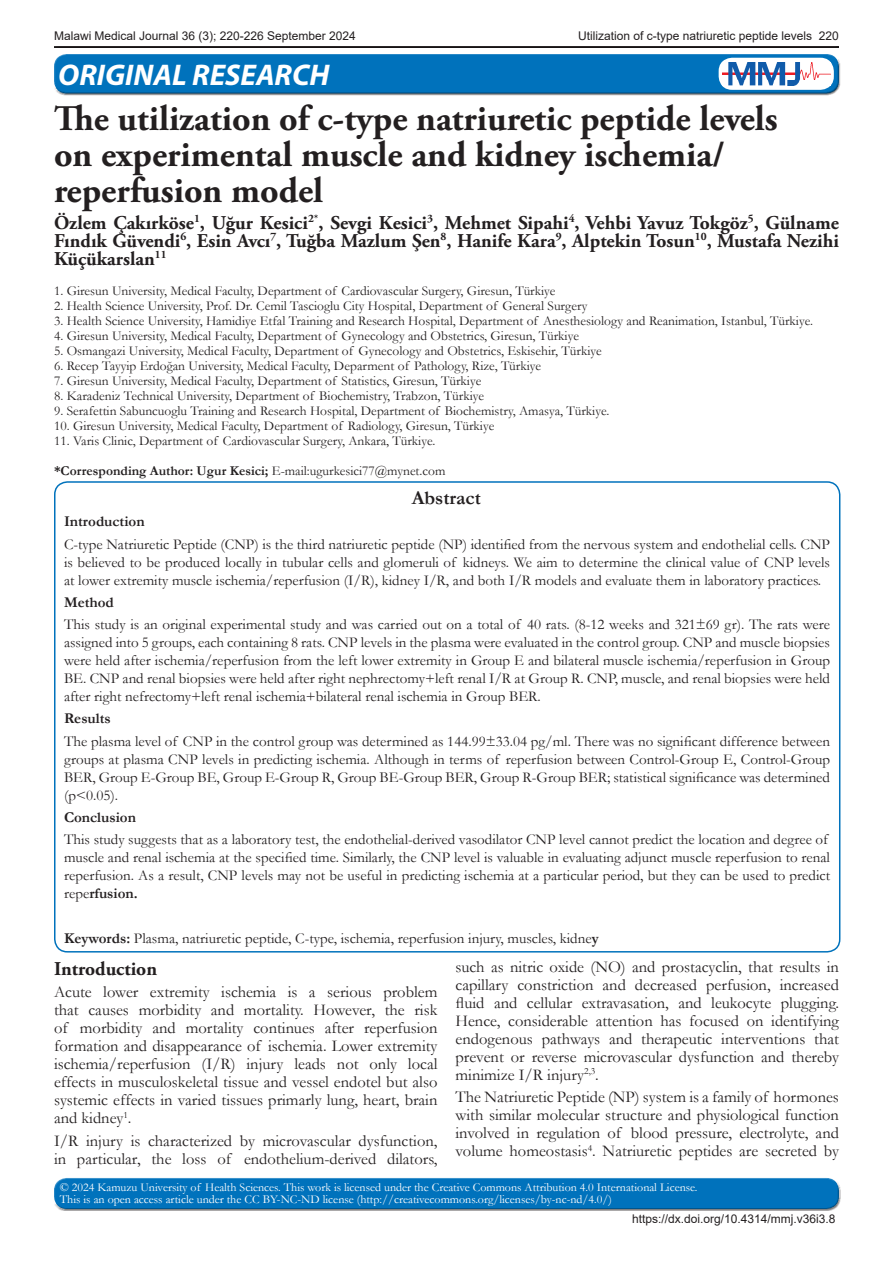
<style>
.page{position:relative;width:893px;height:1263px;background:#fff}
.page>*{position:absolute;margin:0;border:0;box-sizing:border-box;transform-origin:0 0}
.t1{font:700 36px/36px "Adobe Garamond Pro";color:#231f20}
.t2{font:italic 700 30px "Myriad Pro";color:#fff}
.MMJ_Author_Name{font:700 19.5px/18px "Adobe Garamond Pro";color:#231f20;text-align:justify}
.MMJ_Heading_1{font:700 19.5px "Adobe Garamond Pro";color:#231f20}
.MMJ_Main_Abstract_He{font:700 19.5px "Garamond";color:#231f20}
.MMJ_Body_Text{font:16.5px/18px "Garamond";color:#231f20;text-align:justify}
.MMJ_Body_Text-2{font:15px/18px "Garamond";color:#231f20;text-align:justify}
.MMJ_Body_Text-3{font:700 15px "Garamond";color:#231f20}
.MMJ_Author_Instituti{font:13.5px "Garamond";color:#231f20}
.MMJ_Author_Instituti-2{font:700 13.5px "Garamond";color:#231f20}
.t3{font:12px/12px "Garamond";color:#fff}
.MMJ_Article_heading{font:12px "Arial";color:#231f20}
.s1{font-weight:400}
.s2{font-weight:700}
</style>
<div class="page">
<hr style="left:53px;top:45px;width:787px;height:4px;background:#231f20;opacity:.75">
<div style="left:52px;top:1176px;width:789px;height:28px;background:#fff;opacity:.75"></div>
<div style="left:52px;top:1181px;width:789px;height:30px;background:#231f20;opacity:.75"></div>
<div style="left:52px;top:52px;width:788px;height:39px;background:#fff;opacity:.75"></div>
<div style="left:52px;top:59px;width:788px;height:36px;background:#231f20;opacity:.75"></div>
<div style="left:719px;top:58px;width:115px;height:32px;background:#fff;border-radius:13px"></div>
<img style="left:722px;top:62px;width:108px;height:23px">
<p class="MMJ_Article_heading" style="left:54px;top:28px;width:303px">Malawi Medical Journal 36 (3); 220-226 September 2024</p>
<p class="MMJ_Article_heading" style="left:578px;top:28px;width:262px">Utilization of c-type natriuretic peptide levels 220</p>
<h2 class="t2" style="left:58px;top:55px;width:273px">ORIGINAL RESEARCH</h2>
<p class="t1" style="left:54px;top:102px;width:725px">The utilization of c-type natriuretic peptide levels on experimental muscle and kidney ischemia/ reperfusion model</p>
<p class="MMJ_Author_Name" style="left:54px;top:214px;width:786px">Özlem Çakırköse<sup>1</sup>, Uğur Kesici<sup>2*</sup>, Sevgi Kesici<sup>3</sup>, Mehmet Sipahi<sup>4</sup>, Vehbi Yavuz Tokgöz<sup>5</sup>, Gülname Fındık Güvendi<sup>6</sup>, Esin Avcı<sup>7</sup>, Tuğba Mazlum Şen<sup>8</sup>, Hanife Kara<sup>9</sup>, Alptekin Tosun<sup>10</sup>, Mustafa Nezihi Küçükarslan<sup>11</sup></p>
<p class="MMJ_Author_Instituti" style="left:54px;top:282px;width:503px">1. Giresun University, Medical Faculty, Department of Cardiovascular Surgery, Giresun, Türkiye</p>
<p class="MMJ_Author_Instituti" style="left:54px;top:297px;width:535px">2. Health Science University, Prof. Dr. Cemil Tascioglu City Hospital, Department of General Surgery</p>
<p class="MMJ_Author_Instituti" style="left:54px;top:312px;width:760px">3. Health Science University, Hamidiye Etfal Training and Research Hospital, Department of Anesthesiology and Reanimation, Istanbul, Türkiye.</p>
<p class="MMJ_Author_Instituti" style="left:54px;top:327px;width:526px">4. Giresun University, Medical Faculty, Department of Gynecology and Obstetrics, Giresun, Türkiye</p>
<p class="MMJ_Author_Instituti" style="left:54px;top:342px;width:549px">5. Osmangazi University, Medical Faculty, Department of Gynecology and Obstetrics, Eskisehir, Türkiye</p>
<p class="MMJ_Author_Instituti" style="left:54px;top:357px;width:489px">6. Recep Tayyip Erdoğan University, Medical Faculty, Deparment of Pathology, Rize, Türkiye</p>
<p class="MMJ_Author_Instituti" style="left:54px;top:372px;width:429px">7. Giresun University, Medical Faculty, Department of Statistics, Giresun, Türkiye</p>
<p class="MMJ_Author_Instituti" style="left:54px;top:387px;width:432px">8. Karadeniz Technical University, Department of Biochemistry, Trabzon, Türkiye</p>
<p class="MMJ_Author_Instituti" style="left:54px;top:402px;width:557px">9. Serafettin Sabuncuoglu Training and Research Hospital, Department of Biochemistry, Amasya, Türkiye.</p>
<p class="MMJ_Author_Instituti" style="left:54px;top:417px;width:442px">10. Giresun University, Medical Faculty, Department of Radiology, Giresun, Türkiye</p>
<p class="MMJ_Author_Instituti" style="left:54px;top:432px;width:383px">11. Varis Clinic, Department of Cardiovascular Surgery, Ankara, Türkiye.</p>
<p class="MMJ_Author_Instituti-2" style="left:54px;top:461px;width:393px">*Corresponding Author: Ugur Kesici; <span class="s1">E-mail:ugurkesici77@mynet.com</span></p>
<p class="MMJ_Main_Abstract_He" style="left:412px;top:485px;width:71px">Abstract</p>
<p class="MMJ_Body_Text-3" style="left:64px;top:511px;width:82px">Introduction</p>
<p class="MMJ_Body_Text-2" style="left:64px;top:534px;width:768px">C-type Natriuretic Peptide (CNP) is the third natriuretic peptide (NP) identified from the nervous system and endothelial cells. CNP is believed to be produced locally in tubular cells and glomeruli of kidneys. We aim to determine the clinical value of CNP levels at lower extremity muscle ischemia/reperfusion (I/R), kidney I/R, and both I/R models and evaluate them in laboratory practices.</p>
<p class="MMJ_Body_Text-3" style="left:64px;top:592px;width:51px">Method</p>
<p class="MMJ_Body_Text-2" style="left:64px;top:615px;width:767px">This study is an original experimental study and was carried out on a total of 40 rats. (8-12 weeks and 321±69 gr). The rats were assigned into 5 groups, each containing 8 rats. CNP levels in the plasma were evaluated in the control group. CNP and muscle biopsies were held after ischemia/reperfusion from the left lower extremity in Group E and bilateral muscle ischemia/reperfusion in Group BE. CNP and renal biopsies were held after right nephrectomy+left renal I/R at Group R. CNP, muscle, and renal biopsies were held after right nefrectomy+left renal ischemia+bilateral renal ischemia in Group BER.</p>
<p class="MMJ_Body_Text-3" style="left:64px;top:708px;width:48px">Results</p>
<p class="MMJ_Body_Text-2" style="left:64px;top:731px;width:768px">The plasma level of CNP in the control group was determined as 144.99±33.04 pg/ml. There was no significant difference between groups at plasma CNP levels in predicting ischemia. Although in terms of reperfusion between Control-Group E, Control-Group BER, Group E-Group BE, Group E-Group R, Group BE-Group BER, Group R-Group BER; statistical significance was determined (p&lt;0.05).</p>
<p class="MMJ_Body_Text-3" style="left:64px;top:807px;width:74px">Conclusion</p>
<p class="MMJ_Body_Text-2" style="left:64px;top:830px;width:768px;text-align:left">This study suggests that as a laboratory test, the endothelial-derived vasodilator CNP level cannot predict the location and degree of muscle and renal ischemia at the specified time. Similarly, the CNP level is valuable in evaluating adjunct muscle reperfusion to renal reperfusion. As a result, CNP levels may not be useful in predicting ischemia at a particular period, but they can be used to predict repe<span class="s2">rfusion.</span></p>
<p class="MMJ_Body_Text-2" style="left:64px;top:928px;width:536px"><span class="s2">Keywords:</span> Plasma, natriuretic peptide, C-type, ischemia, reperfusion injury, muscles, kidne<span class="s2">y</span></p>
<p class="MMJ_Heading_1" style="left:54px;top:958px;width:105px">Introduction</p>
<p class="MMJ_Body_Text" style="left:54px;top:983px;width:385px">Acute lower extremity ischemia is a serious problem that causes morbidity and mortality. However, the risk of morbidity and mortality continues after reperfusion formation and disappearance of ischemia. Lower extremity ischemia/reperfusion (I/R) injury leads not only local effects in musculoskeletal tissue and vessel endotel but also systemic effects in varied tissues primarly lung, heart, brain and kidney<sup>1</sup>.</p>
<p class="MMJ_Body_Text" style="left:54px;top:1131px;width:385px">I/R injury is characterized by microvascular dysfunction, in particular, the loss of endothelium-derived dilators,</p>
<p class="MMJ_Body_Text" style="left:455px;top:957px;width:385px">such as nitric oxide (NO) and prostacyclin, that results in capillary constriction and decreased perfusion, increased fluid and cellular extravasation, and leukocyte plugging.<br>Hence, considerable attention has focused on identifying endogenous pathways and therapeutic interventions that prevent or reverse microvascular dysfunction and thereby minimize I/R injury<sup>2,3</sup>.</p>
<p class="MMJ_Body_Text" style="left:455px;top:1087px;width:385px">The Natriuretic Peptide (NP) system is a family of hormones with similar molecular structure and physiological function involved in regulation of blood pressure, electrolyte, and volume homeostasis<sup>4</sup>. Natriuretic peptides are secreted by</p>
<p class="t3" style="left:60px;top:1181px;width:639px">© 2024 Kamuzu University of Health Sciences. This work is licensed under the Creative Commons Attribution 4.0 International License.<br>This is an open access article under the CC BY-NC-ND license (http://creativecommons.org/licenses/by-nc-nd/4.0/)</p>
<p class="MMJ_Article_heading" style="left:632px;top:1210px;width:205px">https://dx.doi.org/10.4314/mmj.v36i3.8</p>
</div>
